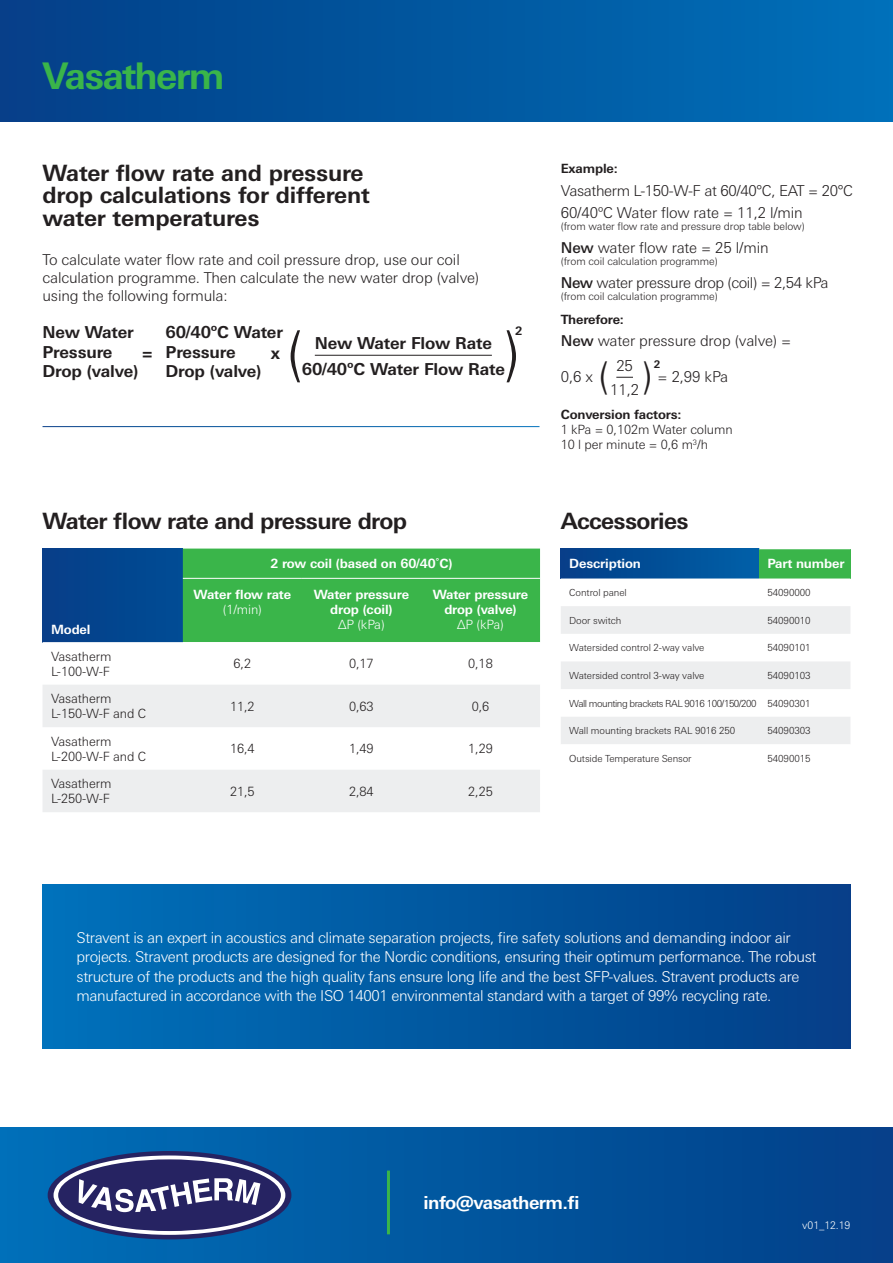
<style>
.page{position:relative;width:893px;height:1263px;background:#fff}
.page>*{position:absolute;margin:0;border:0;box-sizing:border-box;transform-origin:0 0}
.t1{font:300 59.85px "LT Univers";color:#231f20}
.t2{font:300 38.25px "LT Univers";color:#231f20}
.t3{font:700 36.75px "LT Univers";letter-spacing:-.045em;color:#3ab54a}
.t4{font:700 22.5px/22.5px "LT Univers";letter-spacing:-.01em;color:#231f20}
.t5{font:700 22.5px "LT Univers";letter-spacing:-.03em;color:#231f20}
.t6{font:700 18px "LT Univers";letter-spacing:-.03em;color:#fff}
.t7{font:700 16.65px "LT Univers";color:#231f20}
.t8{font:700 16.5px/19.5px "LT Univers";letter-spacing:-.01em;color:#231f20}
.t9{font:300 15px/19.5px "LT Univers";letter-spacing:-.025em;color:#fff}
.t10{font:300 15px/18px "LT Univers";letter-spacing:-.01em;color:#231f20}
.t11{font:300 15px "LT Univers";letter-spacing:-.03em;color:#231f20}
.t12{font:300 12.75px/15px "LT Univers";letter-spacing:-.01em;color:#231f20}
.t13{font:700 12.75px/15px "LT Univers";letter-spacing:-.01em;color:#fff;text-align:center}
.t14{font:700 12.75px "LT Univers";letter-spacing:-.01em;color:#231f20}
.t15{font:300 12.75px "LT Univers";letter-spacing:-.01em;color:#fff}
.t16{font:700 11.7px "LT Univers";color:#231f20}
.t17{font:300 10.5px "LT Univers";letter-spacing:-.01em;color:#231f20}
.t18{font:300 10.5px "LT Univers";letter-spacing:-.01em;color:#fff}
.t19{font:700 10.5px "LT Univers";color:#231f20}
.t20{font:300 9.75px "LT Univers";letter-spacing:-.01em;color:#231f20}
.t21{font:300 9.75px "LT Univers";letter-spacing:-.05em;color:#231f20}
.s1{font-weight:500}
</style>
<div class="page">
<div style="left:0;top:1127px;width:893px;height:136px;background:linear-gradient(to right,#006fb8,#033f88)"></div>
<div style="left:48px;top:1151px;width:243px;height:88px;background:#262362;border-radius:50%"></div>
<svg style="left:54px;top:1155px;width:231px;height:80px"></svg>
<hr style="left:387px;top:1170px;width:3px;height:64px;background:#3ab54a">
<div style="left:0;top:0;width:893px;height:121px;background:linear-gradient(to right,#033e87,#0070b9)"></div>
<div style="left:43px;top:884px;width:807px;height:164px;background:linear-gradient(to right,#0071ba,#033e87)"></div>
<hr style="left:315px;top:355px;width:177px;height:1px;background:#231f20">
<div style="left:561px;top:549px;width:198px;height:29px;background:linear-gradient(to right,#043e88,#0060a8)"></div>
<div style="left:759px;top:549px;width:91px;height:29px;background:#3ab54a"></div>
<svg style="left:561px;top:578px;width:289px;height:166px"></svg>
<svg style="left:616px;top:377px;width:17px;height:1px"></svg>
<div style="left:43px;top:549px;width:140px;height:93px;background:#02458e"></div>
<div style="left:183px;top:549px;width:357px;height:93px;background:#3ab54a"></div>
<svg style="left:43px;top:685px;width:497px;height:127px;fill:#edeeef"></svg>
<hr style="left:183px;top:578px;width:119px;height:1px;background:#fff">
<hr style="left:302px;top:578px;width:119px;height:1px;background:#fff">
<hr style="left:421px;top:578px;width:119px;height:1px;background:#fff">
<h3 class="t3" style="left:43px;top:54px;width:184px">Vasatherm</h3>
<h3 class="t4" style="left:43px;top:161px;width:329px">Water flow rate and pressure drop calculations for different water temperatures</h3>
<p class="t10" style="left:43px;top:250px;width:438px">To calculate water flow rate and coil pressure drop, use our coil calculation programme. Then calculate the new water drop (valve) using the following formula:</p>
<p class="t8" style="left:166px;top:323px;width:119px">60/40ºC Water<br>Pressure<br>Drop (valve)</p>
<p class="t8" style="left:43px;top:323px;width:97px">New Water<br>Pressure<br>Drop (valve)</p>
<p class="t8" style="left:302px;top:330px;width:205px;line-height:26px;text-align:center">New Water Flow Rate<br>60/40ºC Water Flow Rate</p>
<h1 class="t1" style="left:503px;top:317px;width:19px">)</h1>
<p class="t16" style="left:515px;top:323px;width:9px">2</p>
<h1 class="t1" style="left:286px;top:317px;width:19px">(</h1>
<p class="t7" style="left:142px;top:343px;width:13px">=</p>
<p class="t7" style="left:271px;top:343px;width:11px">x</p>
<h3 class="t5" style="left:43px;top:508px;width:366px">Water flow rate and pressure drop</h3>
<p class="t13" style="left:51px;top:621px;width:41px">Model</p>
<p class="t13" style="left:270px;top:556px;width:184px">2 row coil (based on 60/40˚C)</p>
<p class="t13" style="left:194px;top:586px;width:99px">Water flow rate</p>
<p class="t15" style="left:223px;top:602px;width:41px">(1/min)</p>
<p class="t13" style="left:433px;top:586px;width:97px">Water pressure drop (valve)</p>
<p class="t15" style="left:457px;top:616px;width:48px">∆P (kPa)</p>
<p class="t13" style="left:314px;top:586px;width:97px">Water pressure drop (coil)</p>
<p class="t15" style="left:338px;top:617px;width:48px">∆P (kPa)</p>
<p class="t12" style="left:51px;top:648px;width:62px">Vasatherm<br>L-100-W-F</p>
<p class="t12" style="left:234px;top:656px;width:19px">6,2</p>
<p class="t12" style="left:349px;top:656px;width:26px">0,17</p>
<p class="t12" style="left:468px;top:656px;width:26px">0,18</p>
<p class="t12" style="left:51px;top:691px;width:97px">Vasatherm<br>L-150-W-F and C</p>
<p class="t12" style="left:230px;top:699px;width:26px">11,2</p>
<p class="t12" style="left:349px;top:699px;width:26px">0,63</p>
<p class="t12" style="left:472px;top:699px;width:19px">0,6</p>
<p class="t12" style="left:51px;top:734px;width:97px">Vasatherm<br>L-200-W-F and C</p>
<p class="t12" style="left:230px;top:741px;width:26px">16,4</p>
<p class="t12" style="left:349px;top:741px;width:26px">1,49</p>
<p class="t12" style="left:468px;top:741px;width:26px">1,29</p>
<p class="t12" style="left:51px;top:776px;width:62px">Vasatherm<br>L-250-W-F</p>
<p class="t12" style="left:230px;top:784px;width:26px">21,5</p>
<p class="t12" style="left:349px;top:784px;width:26px">2,84</p>
<p class="t12" style="left:468px;top:784px;width:26px">2,25</p>
<p class="t14" style="left:561px;top:161px;width:59px">Example:</p>
<p class="t10" style="left:561px;top:179px;width:294px;line-height:22.2px">Vasatherm L-150-W-F at 60/40°C, EAT = 20°C<br>60/40ºC Water flow rate = 11,2 l/min</p>
<p class="t17" style="left:561px;top:221px;width:245px">(from water flow rate and pressure drop table below)</p>
<p class="t10" style="left:561px;top:238px;width:209px"><span class="s1">New</span> water flow rate = 25 l/min</p>
<p class="t17" style="left:561px;top:255px;width:158px">(from coil calculation programme)</p>
<p class="t11" style="left:561px;top:273px;width:269px"><span class="s1">New</span> water pressure drop (coil) = 2,54 kPa</p>
<p class="t17" style="left:561px;top:290px;width:158px">(from coil calculation programme)</p>
<p class="t14" style="left:561px;top:312px;width:65px">Therefore:</p>
<p class="t10" style="left:561px;top:332px;width:232px"><span class="s1">New</span> water pressure drop (valve) =</p>
<p class="t10" style="left:561px;top:368px;width:34px">0,6 x</p>
<p class="t10" style="left:658px;top:368px;width:72px">= 2,99 kPa</p>
<p class="t14" style="left:561px;top:407px;width:122px">Conversion factors:</p>
<p class="t12" style="left:561px;top:422px;width:173px">1 kPa = 0,102m Water column<br>10 l per minute = 0,6 m<sup>3</sup>/h</p>
<h2 class="t2" style="left:598px;top:353px;width:13px">(</h2>
<p class="t10" style="left:610px;top:354px;width:30px;line-height:23.5px;text-align:center">25<br>11,2</p>
<h2 class="t2" style="left:642px;top:353px;width:13px">)</h2>
<p class="t19" style="left:654px;top:358px;width:8px">2</p>
<h3 class="t5" style="left:561px;top:508px;width:129px">Accessories</h3>
<p class="t13" style="left:569px;top:556px;width:73px">Description</p>
<p class="t13" style="left:767px;top:556px;width:78px">Part number</p>
<p class="t20" style="left:569px;top:587px;width:59px">Control panel</p>
<p class="t20" style="left:767px;top:587px;width:44px">54090000</p>
<p class="t20" style="left:569px;top:614px;width:54px">Door switch</p>
<p class="t20" style="left:767px;top:614px;width:44px">54090010</p>
<p class="t20" style="left:569px;top:642px;width:137px">Watersided control 2-way valve</p>
<p class="t20" style="left:767px;top:642px;width:44px">54090101</p>
<p class="t20" style="left:569px;top:670px;width:137px">Watersided control 3-way valve</p>
<p class="t20" style="left:767px;top:670px;width:44px">54090103</p>
<p class="t21" style="left:569px;top:697px;width:243px">Wall mounting brackets RAL 9016 100/150/200 54090301</p>
<p class="t20" style="left:569px;top:725px;width:168px">Wall mounting brackets RAL 9016 250</p>
<p class="t20" style="left:767px;top:725px;width:44px">54090303</p>
<p class="t20" style="left:569px;top:753px;width:124px">Outside Temperature Sensor</p>
<p class="t20" style="left:767px;top:753px;width:44px">54090015</p>
<p class="t9" style="left:77px;top:927px;width:741px">Stravent is an expert in acoustics and climate separation projects, fire safety solutions and demanding indoor air projects. Stravent products are designed for the Nordic conditions, ensuring their optimum performance. The robust structure of the products and the high quality fans ensure long life and the best SFP-values. Stravent products are manufactured in accordance with the ISO 14001 environmental standard with a target of 99% recycling rate.</p>
<p class="t6" style="left:423px;top:1192px;width:158px">info@vasatherm.fi</p>
<p class="t18" style="left:802px;top:1219px;width:50px">v01_12.19</p>
</div>
